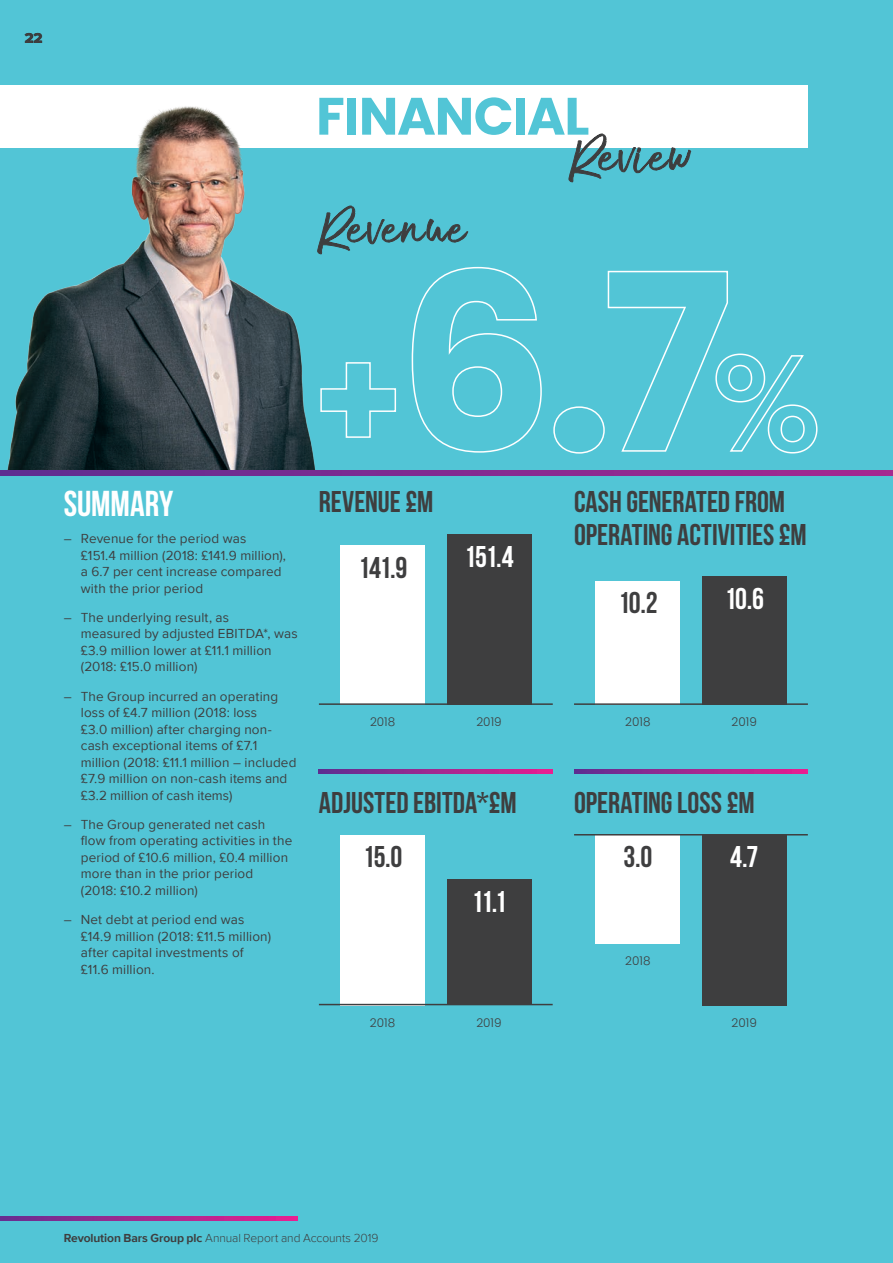
<style>
.page{position:relative;width:893px;height:1263px;background:#52c5d6}
.page>*{position:absolute;margin:0;border:0;box-sizing:border-box;transform-origin:0 0}
.Page_Title_42pt__TBD{font:63px "The Braggest";letter-spacing:.035em;color:#3e3e3f}
.Page_Title{font:700 52.5px "Poppins";letter-spacing:-.02em;color:#52c5d6}
.Subheal_Level_0{font:700 36px "Bebas Neue";letter-spacing:-.005em;color:#fff}
.Highlight_Title{font:30px/33px "Bebas Neue";color:#3e3e3f}
.Highlight_Figure_20p{font:30px "Bebas Neue";letter-spacing:-.035em;color:#3e3e3f}
.Highlight_Figure_20p-2{font:30px "Bebas Neue";letter-spacing:-.045em;color:#fff}
.Page_Number{font:15px "Proxima Nova Extrabld";color:#3e3e3f}
.Body_Copy{font:13.5px/16.5px "Proxima Nova";letter-spacing:.01em;color:#3e3e3f}
.Page_Footer{font:300 12px "Proxima Nova";letter-spacing:-.005em;color:#3e3e3f}
.Chart_Copy_C{font:300 12px "Poppins";color:#3e3e3f}
.s1{font-weight:700}
</style>
<div class="page">
<svg style="left:340px;top:362px;width:57px;height:76px"></svg>
<svg style="left:411px;top:266px;width:131px;height:187px"></svg>
<div style="left:553px;top:406px;width:52px;height:48px;border:2px solid #fff;border-radius:50%"></div>
<svg style="left:607px;top:270px;width:211px;height:184px"></svg>
<svg style="left:340px;top:206px;width:128px;height:45px"></svg>
<svg style="left:319px;top:770px;width:234px;height:4px"></svg>
<svg style="left:574px;top:770px;width:234px;height:4px"></svg>
<div style="left:340px;top:835px;width:85px;height:170px;background:#fff"></div>
<div style="left:595px;top:835px;width:85px;height:109px;background:#fff"></div>
<div style="left:447px;top:879px;width:84px;height:126px;background:#3e3e3f"></div>
<div style="left:702px;top:835px;width:85px;height:170px;background:#3e3e3f"></div>
<hr style="left:319px;top:1004px;width:234px;height:1px;background:#3e3e3f">
<div style="left:340px;top:545px;width:85px;height:160px;background:#fff"></div>
<div style="left:595px;top:581px;width:85px;height:124px;background:#fff"></div>
<div style="left:447px;top:535px;width:84px;height:170px;background:#3e3e3f"></div>
<div style="left:702px;top:576px;width:85px;height:129px;background:#3e3e3f"></div>
<hr style="left:574px;top:703px;width:234px;height:2px;background:#3e3e3f">
<hr style="left:319px;top:703px;width:234px;height:2px;background:#3e3e3f">
<div style="left:0;top:85px;width:808px;height:62px;background:#fff"></div>
<svg style="left:568px;top:134px;width:123px;height:48px"></svg>
<svg style="left:0;top:1216px;width:298px;height:4px"></svg>
<img style="left:0;top:106px;width:340px;height:365px">
<svg style="left:0;top:471px;width:893px;height:4px;background:#812b90"></svg>
<hr style="left:574px;top:834px;width:234px;height:1px;background:#3e3e3f">
<p class="Page_Number" style="left:25px;top:29px;width:19px">22</p>
<p class="Page_Title" style="left:316px;top:86px;width:275px">FINANCIAL</p>
<p class="Page_Title_42pt__TBD" style="left:569px;top:124px;width:123px">Review</p>
<p class="Page_Title_42pt__TBD" style="left:318px;top:196px;width:150px">Revenue</p>
<p class="Subheal_Level_0" style="left:64px;top:484px;width:111px">SUMMARY</p>
<p class="Body_Copy" style="left:81px;top:530px;width:207px;text-indent:-17px">– Revenue for the period was<br>£151.4 million (2018: £141.9 million), a 6.7 per cent increase compared with the prior period</p>
<p class="Body_Copy" style="left:81px;top:609px;width:218px;text-indent:-17px">– The underlying result, as<br>measured by adjusted EBITDA*, was £3.9 million lower at £11.1 million (2018: £15.0 million)</p>
<p class="Body_Copy" style="left:81px;top:687px;width:217px;text-indent:-17px">– The Group incurred an operating loss of £4.7 million (2018: loss<br>£3.0 million) after charging non&shy;cash exceptional items of £7.1 million (2018: £11.1 million – included £7.9 million on non-cash items and £3.2 million of cash items)</p>
<p class="Body_Copy" style="left:81px;top:816px;width:213px;text-indent:-17px">– The Group generated net cash flow from operating activities in the period of £10.6 million, £0.4 million more than in the prior period (2018: £10.2 million)</p>
<p class="Body_Copy" style="left:81px;top:911px;width:192px;text-indent:-17px">– Net debt at period end was £14.9 million (2018: £11.5 million) after capital investments of £11.6 million.</p>
<p class="Highlight_Title" style="left:319px;top:485px;width:116px">REVENUE £M</p>
<p class="Highlight_Title" style="left:574px;top:485px;width:234px">CASH GENERATED FROM<br>OPERATING ACTIVITIES £M</p>
<p class="Highlight_Figure_20p-2" style="left:464px;top:540px;width:51px">151.4</p>
<p class="Highlight_Figure_20p" style="left:358px;top:551px;width:51px">141.9</p>
<p class="Highlight_Figure_20p" style="left:618px;top:586px;width:41px">10.2</p>
<p class="Highlight_Figure_20p-2" style="left:724px;top:582px;width:41px">10.6</p>
<p class="Chart_Copy_C" style="left:370px;top:715px;width:27px">2018</p>
<p class="Chart_Copy_C" style="left:476px;top:715px;width:27px">2019</p>
<p class="Chart_Copy_C" style="left:625px;top:715px;width:27px">2018</p>
<p class="Chart_Copy_C" style="left:731px;top:715px;width:27px">2019</p>
<p class="Highlight_Title" style="left:319px;top:785px;width:199px">ADJUSTED EBITDA*£M</p>
<p class="Highlight_Title" style="left:574px;top:785px;width:182px">OPERATING LOSS £M</p>
<p class="Highlight_Figure_20p" style="left:363px;top:840px;width:41px">15.0</p>
<p class="Chart_Copy_C" style="left:370px;top:1015px;width:27px">2018</p>
<p class="Highlight_Figure_20p-2" style="left:471px;top:885px;width:37px">11.1</p>
<p class="Highlight_Figure_20p" style="left:623px;top:840px;width:30px">3.0</p>
<p class="Highlight_Figure_20p-2" style="left:730px;top:840px;width:30px">4.7</p>
<p class="Chart_Copy_C" style="left:625px;top:954px;width:27px">2018</p>
<p class="Chart_Copy_C" style="left:476px;top:1015px;width:27px">2019</p>
<p class="Chart_Copy_C" style="left:731px;top:1015px;width:27px">2019</p>
<p class="Page_Footer" style="left:64px;top:1229px;width:316px"><span class="s1">Revolution Bars Group plc</span> Annual Report and Accounts 2019</p>
</div>
